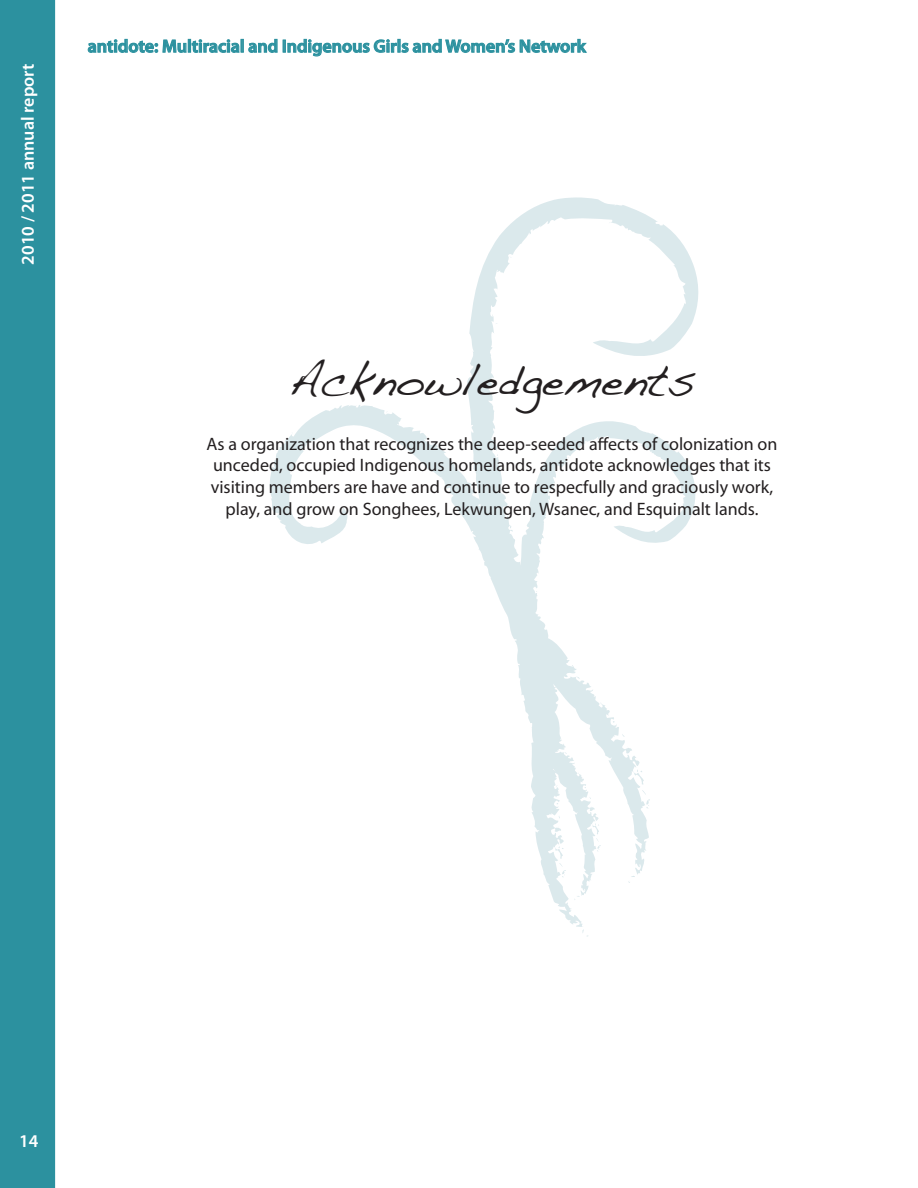
<style>
.page{position:relative;width:918px;height:1188px;background:#fff}
.page>*{position:absolute;margin:0;border:0;box-sizing:border-box;transform-origin:0 0}
.t1{font:45px "Handwriting Dakota";color:#231f20}
.t2{font:18px/21.6px "Myriad Pro";color:#231f20;text-align:center}
.t3{font:600 18px "Myriad Pro";color:#077e8e}
.t4{font:600 18px "Myriad Pro";color:#fff}
</style>
<div class="page">
<svg style="left:269px;top:405px;width:314px;height:522px"></svg>
<svg style="left:515px;top:876px;width:76px;height:21px"></svg>
<svg style="left:574px;top:895px;width:6px;height:6px"></svg>
<svg style="left:467px;top:197px;width:232px;height:679px"></svg>
<svg style="left:628px;top:874px;width:7px;height:9px"></svg>
<svg style="left:642px;top:790px;width:4px;height:6px"></svg>
<svg style="left:636px;top:769px;width:6px;height:4px"></svg>
<svg style="left:622px;top:734px;width:4px;height:3px"></svg>
<div style="left:0;top:0;width:55px;height:1188px;background:#2c919f"></div>
<svg style="left:87px;top:38px;width:153px;height:15px"></svg>
<svg style="left:248px;top:38px;width:339px;height:19px"></svg>
<p class="t4" style="left:16px;top:265px;width:203px;rotate:-90deg">2010 / 2011 annual report</p>
<p class="t3" style="left:88px;top:35px;width:500px">antidote: Multiracial and Indigenous Girls and Women’s Network</p>
<h1 class="t1" style="left:288px;top:353px;width:409px">Acknowledgements</h1>
<p class="t2" style="left:207px;top:433px;width:572px">As a organization that recognizes the deep-seeded affects of colonization on unceded, occupied Indigenous homelands, antidote acknowledges that its visiting members are have and continue to respecfully and graciously work, play, and grow on Songhees, Lekwungen, Wsanec, and Esquimalt lands.</p>
<p class="t4" style="left:19px;top:1130px;width:21px">14</p>
</div>
